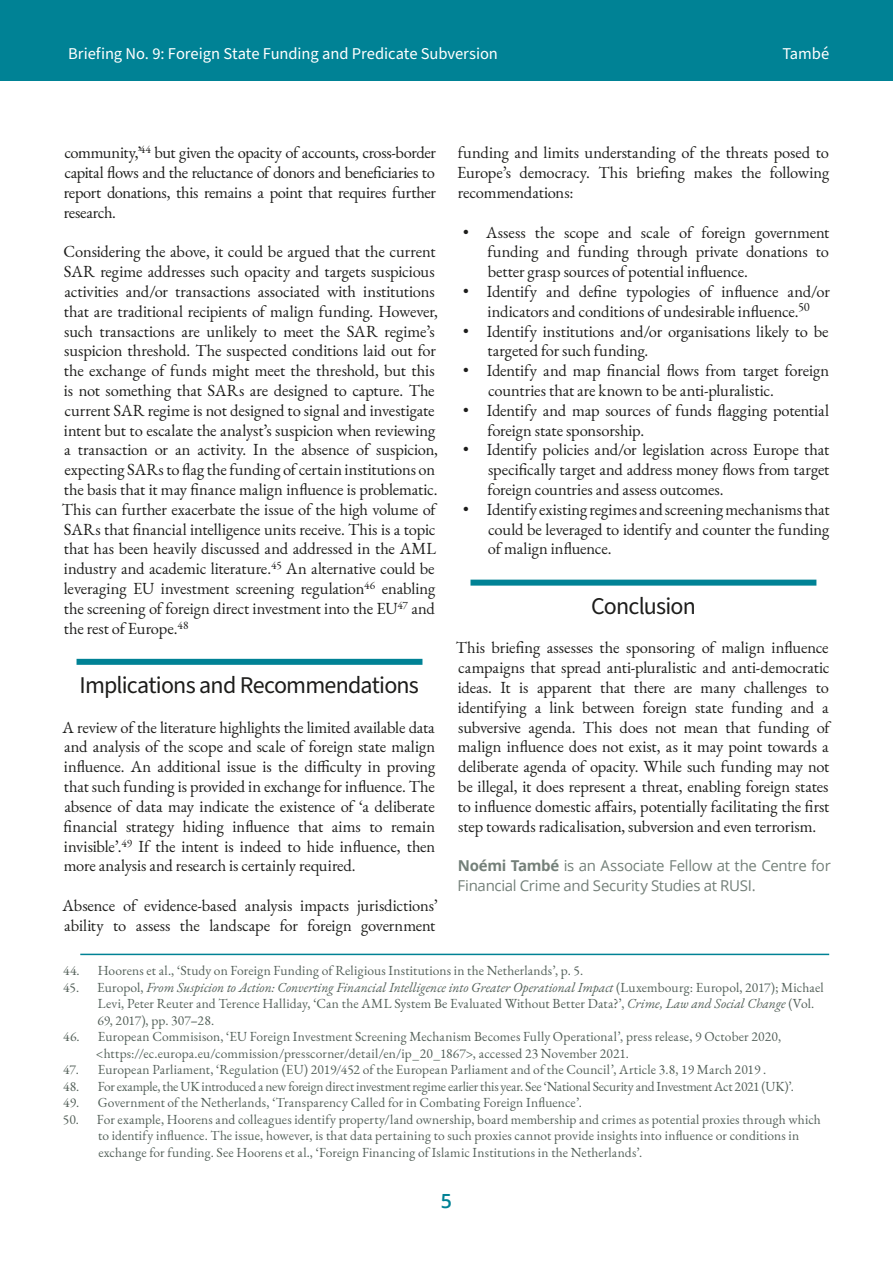
<style>
.page{position:relative;width:893px;height:1263px;background:#fff}
.page>*{position:absolute;margin:0;border:0;box-sizing:border-box;transform-origin:0 0}
.t1{font:24px "Source Sans Pro";letter-spacing:-.035em;color:#1d1d1b}
.t2{font:600 19.5px "Open Sans";color:#008295}
.t3{font:16.5px/19.8px "EB Garamond";letter-spacing:-.01em;color:#1d1d1b;text-align:justify}
.t4{font:16.5px "Source Sans Pro";letter-spacing:-.005em;color:#fff}
.t5{font:15px/19.8px "Open Sans";letter-spacing:-.02em;color:#748079}
.t6{font:13.5px/16.5px "EB Garamond";letter-spacing:.005em;color:#536059}
.t7{font:13.5px "EB Garamond";letter-spacing:-.02em;color:#536059}
.s1{font-style:italic}
.s2{font-weight:700}
</style>
<div class="page">
<div style="left:0;top:0;width:893px;height:81px;background:#008295"></div>
<div style="left:77px;top:659px;width:345px;height:6px;background:#008295"></div>
<hr style="left:80px;top:954px;width:749px;height:1px;background:#008295">
<div style="left:470px;top:580px;width:346px;height:6px;background:#008295"></div>
<p class="t4" style="left:68px;top:43px;width:431px">Briefing No. 9: Foreign State Funding and Predicate Subversion</p>
<p class="t4" style="left:782px;top:43px;width:48px">També</p>
<p class="t3" style="left:64px;top:143px;width:373px">community,’<sup>44</sup> but given the opacity of accounts, cross-border capital flows and the reluctance of donors and beneficiaries to report donations, this remains a point that requires further research.</p>
<p class="t3" style="left:62px;top:242px;width:378px;text-align:left">Considering the above, it could be argued that the current SAR regime addresses such opacity and targets suspicious activities and/or transactions associated with institutions that are traditional recipients of malign funding. However, such transactions are unlikely to meet the SAR regime’s suspicion threshold. The suspected conditions laid out for the exchange of funds might meet the threshold, but this is not something that SARs are designed to capture. The current SAR regime is not designed to signal and investigate intent but to escalate the analyst’s suspicion when reviewing a transaction or an activity. In the absence of suspicion, expecting SARs to flag the funding of certain institutions on the basis that it may finance malign influence is problematic.<br>This can further exacerbate the issue of the high volume of SARs that financial intelligence units receive. This is a topic that has been heavily discussed and addressed in the AML industry and academic literature.<sup>45</sup> An alternative could be leveraging EU investment screening regulation<sup>46</sup> enabling the screening of foreign direct investment into the EU<sup>47</sup> and the rest of Europe.<sup>48</sup></p>
<h1 class="t1" style="left:80px;top:669px;width:341px">Implications and Recommendations</h1>
<p class="t3" style="left:62px;top:717px;width:374px">A review of the literature highlights the limited available data and analysis of the scope and scale of foreign state malign influence. An additional issue is the difficulty in proving that such funding is provided in exchange for influence. The absence of data may indicate the existence of ‘a deliberate financial strategy hiding influence that aims to remain invisible’.<sup>49</sup> If the intent is indeed to hide influence, then more analysis and research is certainly required.</p>
<p class="t3" style="left:62px;top:895px;width:377px">Absence of evidence-based analysis impacts jurisdictions’ ability to assess the landscape for foreign government</p>
<p class="t6" style="left:63px;top:962px;width:522px">44. Hoorens et al., ‘Study on Foreign Funding of Religious Institutions in the Netherlands’, p. 5.</p>
<p class="t6" style="left:98px;top:979px;width:728px;text-indent:-34px">45. Europol, <span class="s1">From Suspicion to Action: Converting Financial Intelligence into Greater Operational Impact</span> (Luxembourg: Europol, 2017); Michael<br>Levi, Peter Reuter and Terence Halliday, ‘Can the AML System Be Evaluated Without Better Data?’, <span class="s1">Crime, Law and Social Change</span> (Vol.<br>69, 2017), pp. 307–28.</p>
<p class="t6" style="left:96px;top:1028px;width:687px;text-indent:-33px">46. European Commisison, ‘EU Foreign Investment Screening Mechanism Becomes Fully Operational’, press release, 9 October 2020, &lt;https://ec.europa.eu/commission/presscorner/detail/en/ip_20_1867&gt;, accessed 23 November 2021.</p>
<p class="t6" style="left:63px;top:1061px;width:705px">47. European Parliament, ‘Regulation (EU) 2019/452 of the European Parliament and of the Council’, Article 3.8, 19 March 2019 .</p>
<p class="t7" style="left:63px;top:1077px;width:732px">48. For example, the UK introduced a new foreign direct investment regime earlier this year. See ‘National Security and Investment Act 2021 (UK)’.</p>
<p class="t6" style="left:63px;top:1094px;width:520px">49. Government of the Netherlands, ‘Transparency Called for in Combating Foreign Influence’.</p>
<p class="t6" style="left:98px;top:1111px;width:724px;text-indent:-35px">50. For example, Hoorens and colleagues identify property/land ownership, board membership and crimes as potential proxies through which to identify influence. The issue, however, is that data pertaining to such proxies cannot provide insights into influence or conditions in exchange for funding. See Hoorens et al., ‘Foreign Financing of Islamic Institutions in the Netherlands’.</p>
<p class="t3" style="left:457px;top:143px;width:374px">funding and limits understanding of the threats posed to Europe’s democracy. This briefing makes the following recommendations:</p>
<p class="t3" style="left:488px;top:222px;width:343px;text-indent:-25px">• Assess the scope and scale of foreign government funding and funding through private donations to better grasp sources of potential influence.</p>
<p class="t3" style="left:463px;top:282px;width:368px;text-align:center">• Identify and define typologies of influence and/or indicators and conditions of undesirable influence.<sup>50</sup></p>
<p class="t3" style="left:488px;top:321px;width:343px;text-indent:-25px">• Identify institutions and/or organisations likely to be targeted for such funding.</p>
<p class="t3" style="left:488px;top:361px;width:342px;text-indent:-25px">• Identify and map financial flows from target foreign countries that are known to be anti-pluralistic.</p>
<p class="t3" style="left:488px;top:400px;width:343px;text-indent:-25px">• Identify and map sources of funds flagging potential foreign state sponsorship.</p>
<p class="t3" style="left:488px;top:440px;width:343px;text-indent:-25px">• Identify policies and/or legislation across Europe that specifically target and address money flows from target foreign countries and assess outcomes.</p>
<p class="t3" style="left:488px;top:499px;width:343px;text-indent:-25px">• Identify existing regimes and screening mechanisms that could be leveraged to identify and counter the funding of malign influence.</p>
<h1 class="t1" style="left:591px;top:590px;width:106px">Conclusion</h1>
<p class="t3" style="left:456px;top:638px;width:376px">This briefing assesses the sponsoring of malign influence campaigns that spread anti-pluralistic and anti-democratic ideas. It is apparent that there are many challenges to identifying a link between foreign state funding and a subversive agenda. This does not mean that funding of malign influence does not exist, as it may point towards a deliberate agenda of opacity. While such funding may not be illegal, it does represent a threat, enabling foreign states to influence domestic affairs, potentially facilitating the first step towards radicalisation, subversion and even terrorism.</p>
<p class="t5" style="left:458px;top:855px;width:375px"><span class="s2">Noémi També</span> is an Associate Fellow at the Centre for<br>Financial Crime and Security Studies at RUSI.</p>
<p class="t2" style="left:441px;top:1187px;width:13px">5</p>
</div>
